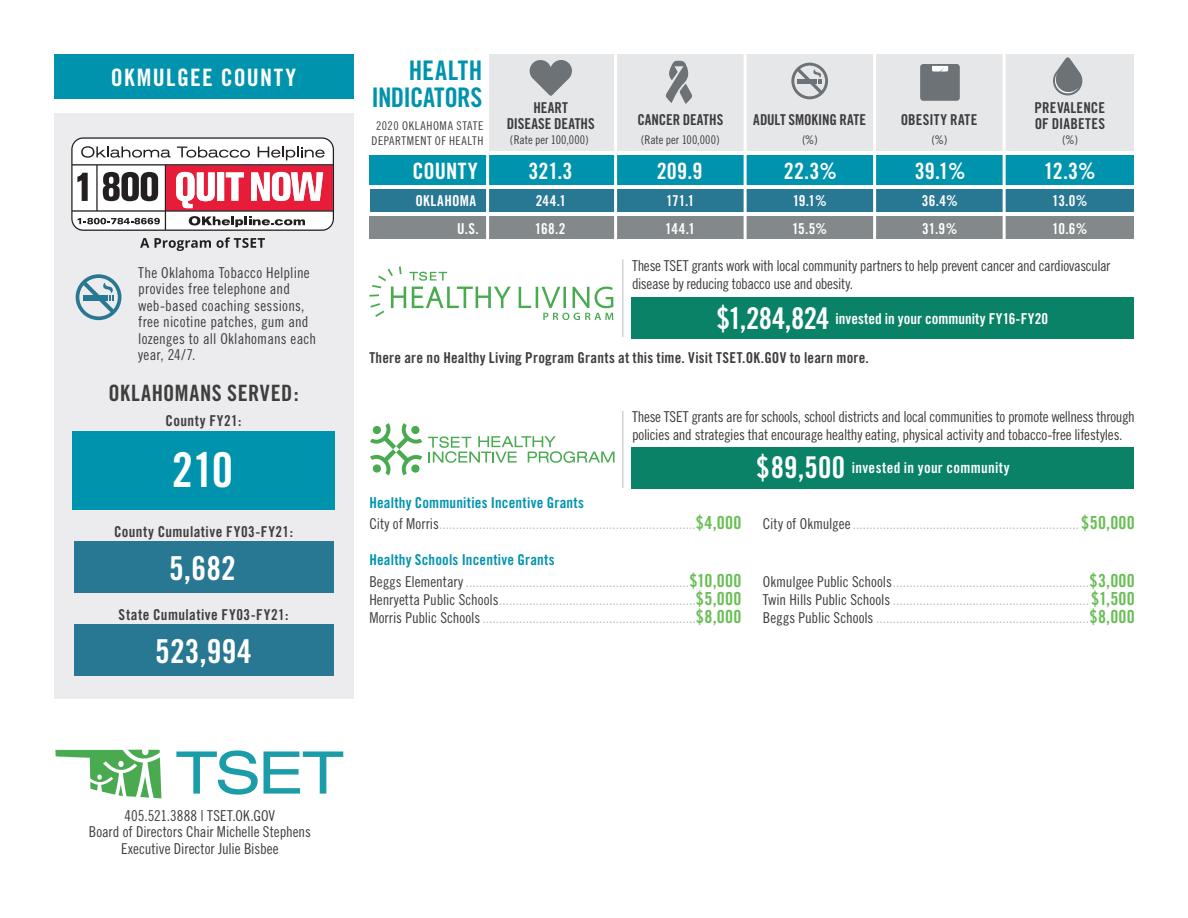
<style>
.page{position:relative;width:1188px;height:918px;background:#fff}
.page>*{position:absolute;margin:0;border:0;box-sizing:border-box;transform-origin:0 0}
.t1{font:48px "Trade Gothic Bold Cond Twenty";color:#fff}
.t2{font:33px "Trade Gothic Bold Cond Twenty";letter-spacing:.01em;color:#fff}
.t3{font:30px "Trade Gothic Bold Cond Twenty";letter-spacing:-.02em;color:#fff}
.t4{font:27px/27px "Trade Gothic Bold Cond Twenty";letter-spacing:-.02em;color:#0093ad;text-align:right}
.t5{font:24px "Trade Gothic Bold Cond Twenty";letter-spacing:.055em;color:#fff}
.t6{font:22.5px "Trade Gothic Bold Cond Twenty";letter-spacing:.005em;color:#fff}
.t7{font:22.5px "Trade Gothic Bold Cond Twenty";letter-spacing:.025em;color:#3e3e3f}
.t8{font:15px/18px "Trade Gothic Cond Eighteen";letter-spacing:-.005em;color:#bcbdc0;text-align:justify}
.t9{font:15px/16.5px "Trade Gothic Cond Eighteen";letter-spacing:-.015em;color:#3e3e3f}
.t10{font:15px "Trade Gothic Bold Cond Twenty";letter-spacing:.02em;color:#3e3e3f}
.t11{font:15px/16.5px "Trade Gothic Cond Eighteen";letter-spacing:.015em;color:#3e3e3f}
.t12{font:15px/27px "Trade Gothic Bold Cond Twenty";letter-spacing:.015em;color:#fff}
.t13{font:15px "Trade Gothic Bold Cond Twenty";letter-spacing:.01em;color:#0093ad}
.t14{font:15px/16.5px "Trade Gothic Bold Cond Twenty";color:#3e3e3f;text-align:center}
.t15{font:15px "Trade Gothic Bold Cond Twenty";letter-spacing:-.01em;color:#3e3e3f}
.t16{font:15px "Trade Gothic Bold Cond Twenty";letter-spacing:-.005em;color:#3e3e3f}
.t17{font:15px "Trade Gothic Bold Cond Twenty";letter-spacing:.035em;color:#fff}
.t18{font:12px/15px "Trade Gothic Cond Eighteen";letter-spacing:.035em;color:#3e3e3f;text-align:center}
.t19{font:12px "Trade Gothic Cond Eighteen";color:#3e3e3f}
.s1{font-size:30px}
.s2{color:#3e3e3f}
.s3{font-family:"Trade Gothic Bold Cond Twenty";font-size:18px;color:#69be55}
</style>
<div class="page">
<div style="left:746px;top:190px;width:127px;height:22px;background:#287793"></div>
<div style="left:746px;top:216px;width:127px;height:23px;background:#83888b"></div>
<div style="left:876px;top:190px;width:127px;height:22px;background:#287793"></div>
<div style="left:876px;top:216px;width:127px;height:23px;background:#83888b"></div>
<div style="left:1006px;top:190px;width:128px;height:22px;background:#287793"></div>
<div style="left:1006px;top:216px;width:128px;height:23px;background:#83888b"></div>
<div style="left:488px;top:54px;width:646px;height:97px;background:#e6e7e9"></div>
<div style="left:54px;top:54px;width:299px;height:45px;background:#0093ad"></div>
<svg style="left:176px;top:750px;width:82px;height:45px"></svg>
<svg style="left:264px;top:751px;width:79px;height:43px"></svg>
<svg style="left:56px;top:750px;width:105px;height:48px"></svg>
<div style="left:370px;top:190px;width:107px;height:22px;background:#287793"></div>
<div style="left:369px;top:156px;width:108px;height:29px;background:#0093ad"></div>
<div style="left:369px;top:216px;width:108px;height:23px;background:#83888b"></div>
<svg style="left:1053px;top:57px;width:29px;height:38px"></svg>
<div style="left:920px;top:64px;width:40px;height:37px;background:#6c7275;border-radius:3px"></div>
<svg style="left:932px;top:66px;width:16px;height:6px"></svg>
<svg style="left:530px;top:60px;width:42px;height:36px"></svg>
<div style="left:487px;top:190px;width:128px;height:22px;background:#287793"></div>
<div style="left:487px;top:156px;width:128px;height:29px;background:#0093ad"></div>
<div style="left:487px;top:216px;width:128px;height:23px;background:#83888b"></div>
<div style="left:616px;top:190px;width:128px;height:22px;background:#287793"></div>
<div style="left:616px;top:156px;width:128px;height:29px;background:#0093ad"></div>
<div style="left:616px;top:216px;width:128px;height:23px;background:#83888b"></div>
<div style="left:746px;top:156px;width:127px;height:29px;background:#0093ad"></div>
<div style="left:876px;top:156px;width:127px;height:29px;background:#0093ad"></div>
<div style="left:1006px;top:156px;width:128px;height:29px;background:#0093ad"></div>
<hr style="left:614px;top:42px;width:3px;height:225px;background:#fff">
<hr style="left:744px;top:50px;width:3px;height:209px;background:#fff">
<hr style="left:873px;top:50px;width:3px;height:209px;background:#fff">
<hr style="left:1003px;top:50px;width:3px;height:209px;background:#fff">
<svg style="left:666px;top:61px;width:26px;height:43px"></svg>
<hr style="left:486px;top:42px;width:3px;height:225px;background:#fff">
<div style="left:54px;top:113px;width:299px;height:586px;background:#ececee"></div>
<svg style="left:76px;top:274px;width:45px;height:46px"></svg>
<div style="left:72px;top:431px;width:263px;height:79px;background:#0093ad"></div>
<div style="left:74px;top:542px;width:259px;height:51px;background:#287793"></div>
<div style="left:74px;top:624px;width:259px;height:52px;background:#287793"></div>
<svg style="left:71px;top:137px;width:263px;height:94px;background:#d1abb1"></svg>
<svg style="left:140px;top:238px;width:9px;height:10px"></svg>
<svg style="left:155px;top:237px;width:110px;height:14px"></svg>
<svg style="left:791px;top:63px;width:37px;height:36px"></svg>
<svg style="left:519px;top:287px;width:12px;height:21px"></svg>
<hr style="left:536px;top:287px;width:2px;height:21px;background:#49aa50">
<svg style="left:542px;top:286px;width:71px;height:34px"></svg>
<svg style="left:369px;top:266px;width:142px;height:51px"></svg>
<hr style="left:622px;top:259px;width:1px;height:78px;background:#bcbdc0">
<svg style="left:370px;top:423px;width:52px;height:52px"></svg>
<svg style="left:428px;top:436px;width:187px;height:27px"></svg>
<div style="left:632px;top:447px;width:502px;height:41px;background:#0a8268"></div>
<hr style="left:622px;top:411px;width:1px;height:77px;background:#bcbdc0">
<div style="left:632px;top:298px;width:502px;height:41px;background:#0a8268"></div>
<h3 class="t5" style="left:111px;top:62px;width:187px">OKMULGEE COUNTY</h3>
<p class="t11" style="left:138px;top:264px;width:179px">The Oklahoma Tobacco Helpline provides free telephone and web-based coaching sessions, free nicotine patches, gum and lozenges to all Oklahomans each year, 24/7.</p>
<h3 class="t7" style="left:108px;top:380px;width:192px">OKLAHOMANS SERVED:</h3>
<p class="t10" style="left:166px;top:412px;width:77px">County FY21:</p>
<h1 class="t1" style="left:172px;top:441px;width:63px">210</h1>
<p class="t10" style="left:114px;top:522px;width:181px">County Cumulative FY03-FY21:</p>
<h2 class="t2" style="left:169px;top:548px;width:68px">5,682</h2>
<p class="t10" style="left:119px;top:605px;width:171px">State Cumulative FY03-FY21:</p>
<h2 class="t2" style="left:155px;top:631px;width:98px">523,994</h2>
<h3 class="t4" style="left:372px;top:56px;width:112px">HEALTH<br>INDICATORS</h3>
<p class="t18" style="left:372px;top:118px;width:113px">2020 OKLAHOMA STATE<br>DEPARTMENT OF HEALTH</p>
<h3 class="t6" style="left:412px;top:157px;width:67px">COUNTY</h3>
<p class="t17" style="left:416px;top:192px;width:62px">OKLAHOMA</p>
<p class="t12" style="left:457px;top:215px;width:23px">U.S.</p>
<p class="t14" style="left:507px;top:99px;width:89px">HEART<br>DISEASE DEATHS</p>
<p class="t16" style="left:637px;top:111px;width:87px">CANCER DEATHS</p>
<p class="t15" style="left:753px;top:111px;width:114px">ADULT SMOKING RATE</p>
<p class="t10" style="left:1035px;top:98px;width:72px">PREVALENCE</p>
<p class="t10" style="left:901px;top:111px;width:78px">OBESITY RATE</p>
<p class="t10" style="left:1035px;top:115px;width:72px">OF DIABETES</p>
<p class="t19" style="left:510px;top:133px;width:80px">(Rate per 100,000)</p>
<p class="t19" style="left:641px;top:133px;width:80px">(Rate per 100,000)</p>
<p class="t18" style="left:802px;top:132px;width:17px">(%)</p>
<p class="t18" style="left:932px;top:132px;width:17px">(%)</p>
<p class="t18" style="left:1062px;top:132px;width:17px">(%)</p>
<h3 class="t6" style="left:528px;top:157px;width:46px">321.3</h3>
<h3 class="t6" style="left:657px;top:157px;width:47px">209.9</h3>
<h3 class="t6" style="left:784px;top:157px;width:55px">22.3%</h3>
<h3 class="t6" style="left:915px;top:157px;width:52px">39.1%</h3>
<h3 class="t6" style="left:1044px;top:157px;width:53px">12.3%</h3>
<p class="t12" style="left:535px;top:188px;width:33px">244.1<br>168.2</p>
<p class="t12" style="left:665px;top:188px;width:32px">171.1<br>144.1</p>
<p class="t12" style="left:792px;top:188px;width:37px">19.1%<br>15.5%</p>
<p class="t12" style="left:922px;top:188px;width:38px">36.4%<br>31.9%</p>
<p class="t12" style="left:1052px;top:188px;width:37px">13.0%<br>10.6%</p>
<p class="t9" style="left:632px;top:257px;width:480px;line-height:18px">These TSET grants work with local community partners to help prevent cancer and cardiovascular disease by reducing tobacco use and obesity.</p>
<h3 class="t3" style="left:887px;top:299px;width:115px">$1,284,824</h3>
<p class="t12" style="left:716px;top:305px;width:333px"><span class="s1">$1,284,824</span> invested in your community FY16-FY20</p>
<p class="t10" style="left:369px;top:348px;width:501px">There are no Healthy Living Program Grants at this time. Visit TSET.OK.GOV to learn more.</p>
<p class="t13" style="left:369px;top:494px;width:216px">Healthy Communities Incentive Grants</p>
<p class="t9" style="left:632px;top:407px;width:504px;line-height:18px">These TSET grants are for schools, school districts and local communities to promote wellness through policies and strategies that encourage healthy eating, physical activity and tobacco-free lifestyles.</p>
<p class="t12" style="left:756px;top:454px;width:255px"><span class="s1">$89,500</span> invested in your community</p>
<p class="t8" style="left:369px;top:515px;width:767px"><span class="s2">City of Morris</span>.............................................................................<span class="s3">$4,000</span> <span class="s2">City of Okmulgee</span>....................................................................<span class="s3">$50,000</span></p>
<p class="t13" style="left:369px;top:551px;width:187px">Healthy Schools Incentive Grants</p>
<p class="t8" style="left:369px;top:572px;width:374px"><span class="s2">Beggs Elementary</span> ...................................................................<span class="s3">$10,000<br></span><span class="s2">Henryetta Public Schools</span>...........................................................<span class="s3">$5,000<br></span><span class="s2">Morris Public Schools</span> ................................................................<span class="s3">$8,000</span></p>
<p class="t8" style="left:763px;top:572px;width:374px"><span class="s2">Okmulgee Public Schools</span>...........................................................<span class="s3">$3,000<br></span><span class="s2">Twin Hills Public Schools</span> ...........................................................<span class="s3">$1,500<br></span><span class="s2">Beggs Public Schools</span> ................................................................<span class="s3">$8,000</span></p>
<p class="t9" style="left:89px;top:807px;width:224px;text-align:center">405.521.3888 | TSET.OK.GOV<br>Board of Directors Chair Michelle Stephens<br>Executive Director Julie Bisbee</p>
</div>
